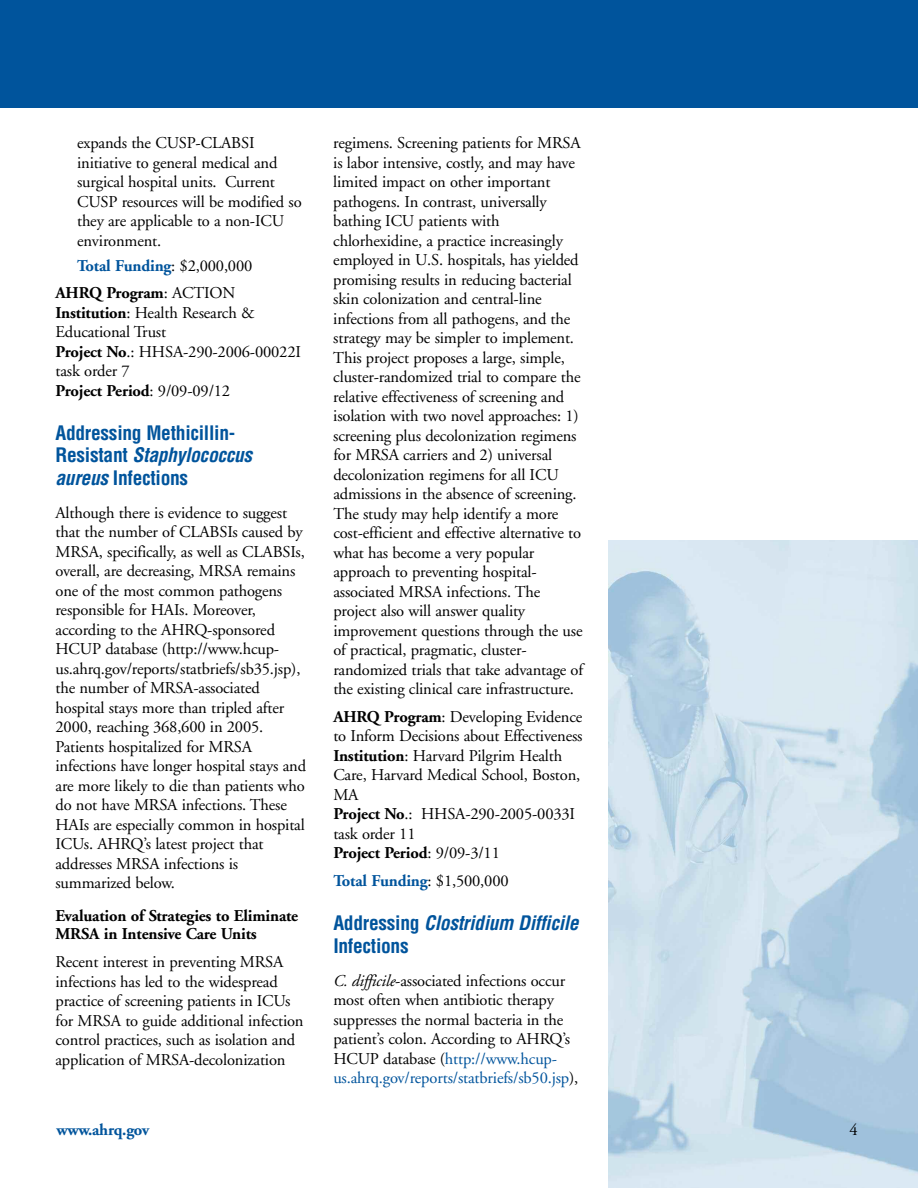
<style>
.page{position:relative;width:918px;height:1188px;background:#fff}
.page>*{position:absolute;margin:0;border:0;box-sizing:border-box;transform-origin:0 0}
.t1{font:700 condensed 19.5px/22.5px "Helvetica";letter-spacing:-.015em;color:#00549c}
.t2{font:16.5px/19.5px "Adobe Garamond";letter-spacing:-.01em;color:#000}
.t3{font:700 16.5px/18.8px "Adobe Garamond";letter-spacing:-.01em;color:#000}
.t4{font:700 16.5px "Adobe Garamond";letter-spacing:-.015em;color:#00549c}
.s1{font-weight:700;color:#00549c}
.s2{font-weight:700}
.s3{font-style:italic}
.s4{font-weight:400;color:#000}
.s5{color:#00549c}
</style>
<div class="page">
<img style="left:609px;top:540px;width:309px;height:648px">
<div style="left:0;top:0;width:918px;height:108px;background:#00549c"></div>
<p class="t2" style="left:77px;top:135px;width:226px">expands the CUSP-CLABSI initiative to general medical and surgical hospital units. Current<br>CUSP resources will be modified so they are applicable to a non-ICU environment.</p>
<p class="t2" style="left:55px;top:253px;width:198px;line-height:27.6px;text-indent:22px"><span class="s1">Total Funding</span>: $2,000,000<br><span class="s2">AHRQ Program</span>: ACTION</p>
<p class="t2" style="left:55px;top:304px;width:247px"><span class="s2">Institution</span>: Health Research &amp;<br>Educational Trust<br><span class="s2">Project No</span>.: HHSA-290-2006-00022I task order 7<br><span class="s2">Project Period</span>: 9/09-09/12</p>
<p class="t1" style="left:56px;top:422px;width:198px">Addressing Methicillin-<br>Resistant <span class="s3">Staphylococcus aureus</span> Infections</p>
<p class="t2" style="left:55px;top:504px;width:252px">Although there is evidence to suggest that the number of CLABSIs caused by MRSA, specifically, as well as CLABSIs, overall, are decreasing, MRSA remains one of the most common pathogens responsible for HAIs. Moreover, according to the AHRQ-sponsored HCUP database (http://www.hcup&shy;us.ahrq.gov/reports/statbriefs/sb35.jsp), the number of MRSA-associated hospital stays more than tripled after 2000, reaching 368,600 in 2005.<br>Patients hospitalized for MRSA infections have longer hospital stays and are more likely to die than patients who do not have MRSA infections. These HAIs are especially common in hospital ICUs. AHRQ’s latest project that addresses MRSA infections is summarized below.</p>
<p class="t3" style="left:55px;top:908px;width:244px">Evaluation of Strategies to Eliminate<br>MRSA in Intensive Care Units</p>
<p class="t2" style="left:55px;top:954px;width:250px">Recent interest in preventing MRSA infections has led to the widespread practice of screening patients in ICUs for MRSA to guide additional infection control practices, such as isolation and application of MRSA-decolonization</p>
<p class="t2" style="left:333px;top:135px;width:251px">regimens. Screening patients for MRSA is labor intensive, costly, and may have limited impact on other important pathogens. In contrast, universally bathing ICU patients with chlorhexidine, a practice increasingly employed in U.S. hospitals, has yielded promising results in reducing bacterial skin colonization and central-line infections from all pathogens, and the strategy may be simpler to implement.<br>This project proposes a large, simple, cluster-randomized trial to compare the relative effectiveness of screening and isolation with two novel approaches: 1) screening plus decolonization regimens for MRSA carriers and 2) universal decolonization regimens for all ICU admissions in the absence of screening.<br>The study may help identify a more cost-efficient and effective alternative to what has become a very popular approach to preventing hospital&shy;associated MRSA infections. The project also will answer quality improvement questions through the use of practical, pragmatic, cluster&shy;randomized trials that take advantage of the existing clinical care infrastructure.</p>
<p class="t2" style="left:333px;top:708px;width:251px"><span class="s2">AHRQ Program</span>: Developing Evidence to Inform Decisions about Effectiveness<br><span class="s2">Institution</span>: Harvard Pilgrim Health<br>Care, Harvard Medical School, Boston,<br>MA<br><span class="s2">Project No</span>.: HHSA-290-2005-0033I task order 11<br><span class="s2">Project Period</span>: 9/09-3/11</p>
<p class="t4" style="left:333px;top:874px;width:177px">Total Funding<span class="s4">: $1,500,000</span></p>
<p class="t1" style="left:333px;top:912px;width:247px">Addressing <span class="s3">Clostridium Difficile<br></span>Infections</p>
<p class="t2" style="left:333px;top:972px;width:247px"><span class="s3">C. difficile</span>-associated infections occur most often when antibiotic therapy suppresses the normal bacteria in the patient’s colon. According to AHRQ’s HCUP database (<span class="s5">http://www.hcup&shy;us.ahrq.gov/reports/statbriefs/sb50.jsp</span>),</p>
<p class="t4" style="left:57px;top:1123px;width:94px">www.ahrq.gov</p>
<p class="t2" style="left:850px;top:1122px;width:10px">4</p>
</div>
